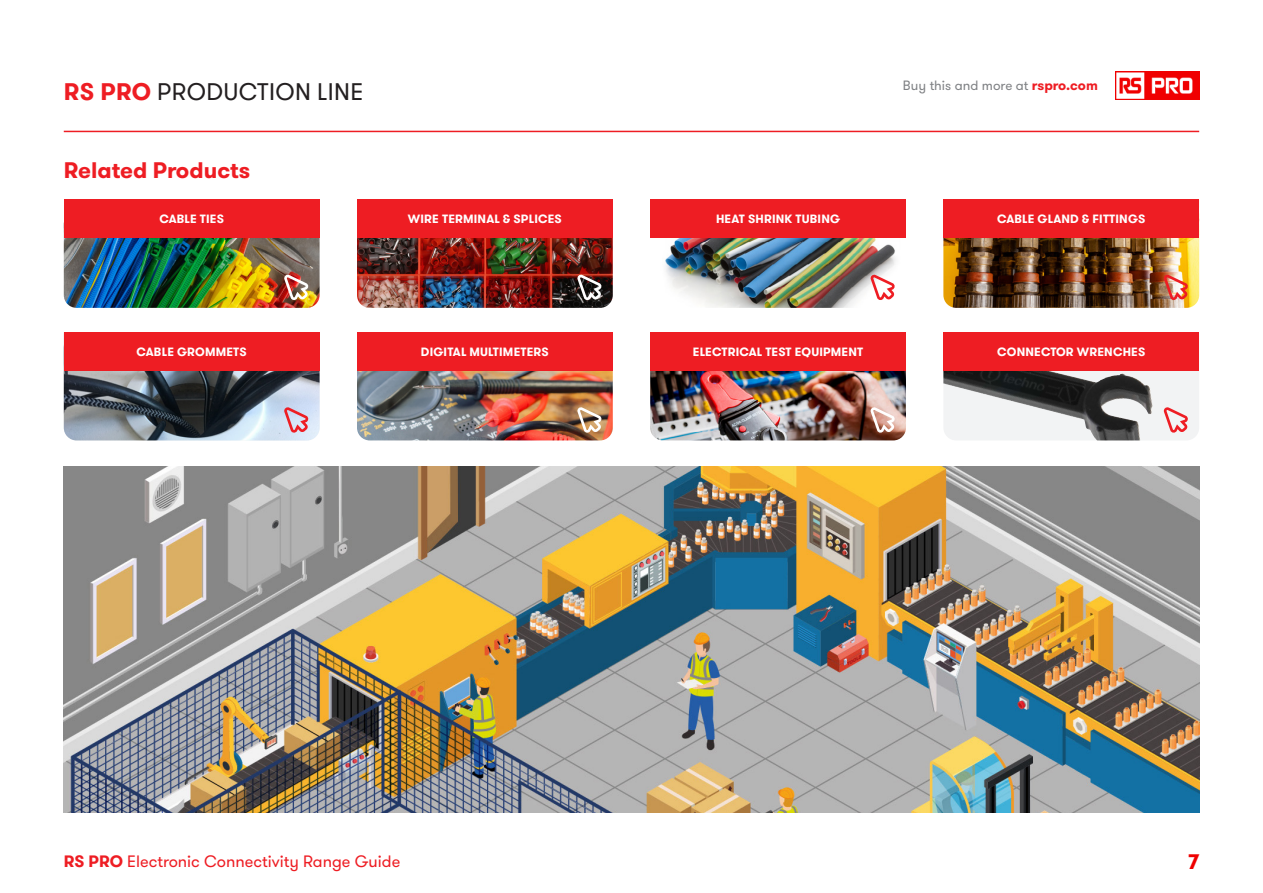
<style>
.page{position:relative;width:1263px;height:893px;background:#fff}
.page>*{position:absolute;margin:0;border:0;box-sizing:border-box;transform-origin:0 0}
.Category_H1{font:24px "GT Walsheim";letter-spacing:.015em;color:#231f20}
.Category_Header{font:700 22.5px "GT Walsheim";color:#ee1d23}
.t1{font:700 21px "GT Walsheim";color:#ef0000}
.t2{font:16.5px "GT Walsheim";color:#ee1d23}
.t3{font:13.5px "GT Walsheim";color:#808285}
.Related_Products{font:700 12px "GT Walsheim";letter-spacing:.015em;color:#fff}
.s1{font-weight:700;color:#ee1d23}
.s2{font-weight:700}
</style>
<div class="page">
<hr style="left:64px;top:131px;width:1135px;height:1px;background:#ee1d23">
<img style="left:1115px;top:71px;width:84px;height:28px">
<img style="left:64px;top:467px;width:1135px;height:345px">
<svg style="left:943px;top:332px;width:256px;height:108px"></svg>
<svg style="left:64px;top:332px;width:256px;height:108px;background:#99525a"></svg>
<img style="left:357px;top:332px;width:256px;height:108px">
<img style="left:650px;top:332px;width:256px;height:108px">
<img style="left:943px;top:200px;width:256px;height:108px">
<img style="left:650px;top:200px;width:256px;height:108px">
<img style="left:64px;top:200px;width:256px;height:108px">
<img style="left:357px;top:200px;width:256px;height:108px">
<p class="Category_H1" style="left:64px;top:76px;width:301px"><span class="s1">RS PRO</span> PRODUCTION LINE</p>
<p class="Category_Header" style="left:64px;top:156px;width:188px">Related Products</p>
<p class="t3" style="left:903px;top:77px;width:196px">Buy this and more at <span class="s1">rspro.com</span></p>
<p class="Related_Products" style="left:159px;top:211px;width:66px">CABLE TIES</p>
<p class="Related_Products" style="left:408px;top:211px;width:155px">WIRE TERMINAL &amp; SPLICES</p>
<p class="Related_Products" style="left:716px;top:211px;width:126px">HEAT SHRINK TUBING</p>
<p class="Related_Products" style="left:997px;top:211px;width:150px">CABLE GLAND &amp; FITTINGS</p>
<p class="Related_Products" style="left:137px;top:344px;width:112px">CABLE GROMMETS</p>
<p class="Related_Products" style="left:421px;top:344px;width:129px">DIGITAL MULTIMETERS</p>
<p class="Related_Products" style="left:693px;top:344px;width:172px">ELECTRICAL TEST EQUIPMENT</p>
<p class="Related_Products" style="left:997px;top:344px;width:150px">CONNECTOR WRENCHES</p>
<h3 class="t2" style="left:64px;top:851px;width:338px"><span class="s2">RS PRO</span> Electronic Connectivity Range Guide</h3>
<h3 class="t1" style="left:1188px;top:848px;width:13px">7</h3>
</div>
